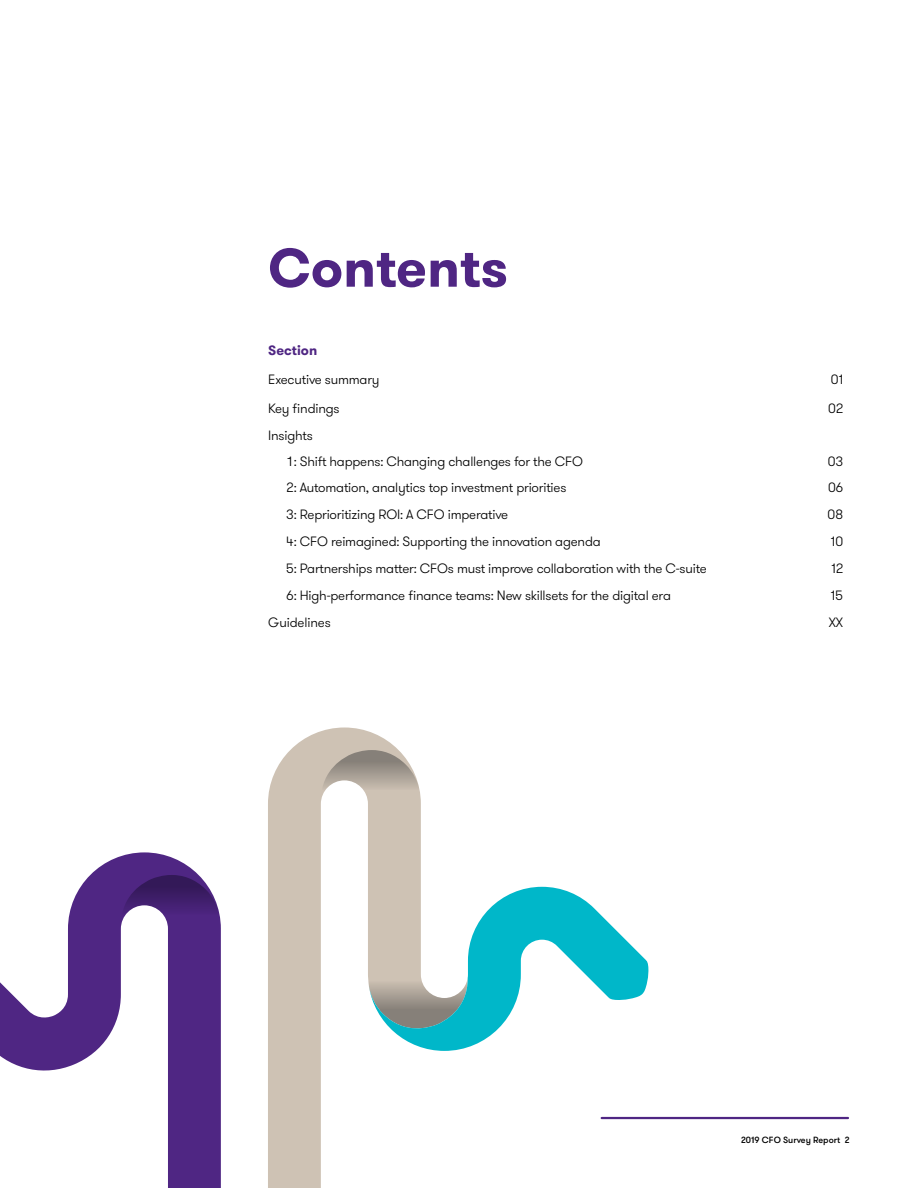
<style>
.page{position:relative;width:918px;height:1188px;background:#fff}
.page>*{position:absolute;margin:0;border:0;box-sizing:border-box;transform-origin:0 0}
.t1{font:700 54px "GT Walsheim";color:#4f2683}
.t2{font:300 13.5px/26.2px "GT Walsheim";letter-spacing:-.015em;color:#000}
.t3{font:700 13.5px "GT Walsheim";color:#4f2683}
.t4{font:500 9px "GT Walsheim";color:#000}
</style>
<div class="page">
<hr style="left:602px;top:1117px;width:246px;height:2px;background:#4f2683">
<svg style="left:268px;top:728px;width:153px;height:460px;fill:#cec2b4"></svg>
<svg style="left:0;top:852px;width:221px;height:336px"></svg>
<svg style="left:121px;top:875px;width:100px;height:54px"></svg>
<svg style="left:321px;top:750px;width:100px;height:54px"></svg>
<svg style="left:369px;top:887px;width:280px;height:164px"></svg>
<h1 class="t1" style="left:268px;top:233px;width:241px">Contents</h1>
<p class="t3" style="left:268px;top:342px;width:51px">Section</p>
<p class="t2" style="left:268px;top:367px;width:113px">Executive summary</p>
<p class="t2" style="left:831px;top:367px;width:14px">01</p>
<p class="t2" style="left:268px;top:395px;width:73px">Key findings</p>
<p class="t2" style="left:828px;top:395px;width:16px">02</p>
<p class="t2" style="left:286px;top:422px;width:298px;text-indent:-18px">Insights<br>1: Shift happens: Changing challenges for the CFO</p>
<p class="t2" style="left:828px;top:448px;width:17px">03</p>
<p class="t2" style="left:286px;top:475px;width:282px">2: Automation, analytics top investment priorities</p>
<p class="t2" style="left:828px;top:475px;width:17px">06</p>
<p class="t2" style="left:286px;top:501px;width:224px">3: Reprioritizing ROI: A CFO imperative</p>
<p class="t2" style="left:828px;top:501px;width:17px">08</p>
<p class="t2" style="left:286px;top:528px;width:316px">4: CFO reimagined: Supporting the innovation agenda</p>
<p class="t2" style="left:831px;top:528px;width:14px">10</p>
<p class="t2" style="left:286px;top:555px;width:422px">5: Partnerships matter: CFOs must improve collaboration with the C-suite</p>
<p class="t2" style="left:832px;top:555px;width:13px">12</p>
<p class="t2" style="left:286px;top:582px;width:386px">6: High-performance finance teams: New skillsets for the digital era</p>
<p class="t2" style="left:831px;top:582px;width:14px">15</p>
<p class="t2" style="left:268px;top:609px;width:64px">Guidelines</p>
<p class="t2" style="left:829px;top:609px;width:16px">XX</p>
<p class="t4" style="left:741px;top:1135px;width:110px">2019 CFO Survey Report 2</p>
</div>
